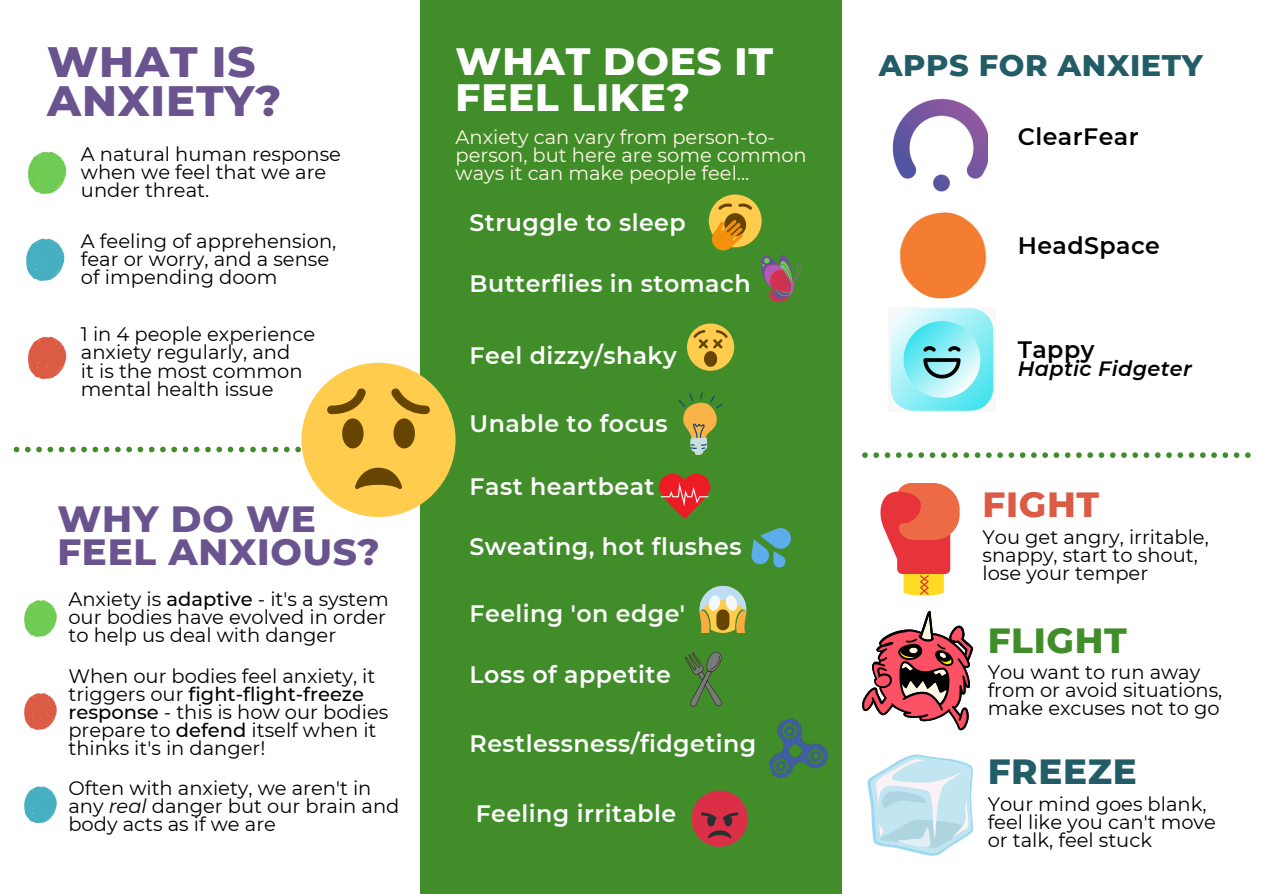
<style>
.page{position:relative;width:1263px;height:894px;background:#fff}
.page>*{position:absolute;margin:0;border:0;box-sizing:border-box;transform-origin:0 0}
.t1{font:800 43.35px/38.8px "Montserrat";letter-spacing:.02em;color:#6a548f}
.t2{font:800 38.85px/36px "Montserrat";letter-spacing:.02em;color:#fff}
.t3{font:800 37.2px/33.5px "Montserrat";letter-spacing:.02em;color:#6a548f}
.t4{font:800 35.7px "Montserrat";letter-spacing:.02em;color:#418d2a}
.t5{font:800 35.7px "Montserrat";letter-spacing:.02em;color:#225c66}
.t6{font:800 35.7px "Montserrat";letter-spacing:.02em;color:#dc5b44}
.t7{font:800 30.3px "Montserrat";letter-spacing:.02em;color:#225c66}
.t8{font:600 23.7px "Montserrat";letter-spacing:.02em;color:#fff}
.t9{font:600 23.7px "Montserrat";letter-spacing:.02em;color:#000}
.t10{font:italic 600 20.7px "Montserrat";letter-spacing:.02em;color:#000}
.t11{font:19.5px/18px "Montserrat";color:#000}
.t12{font:19.5px/18px "Montserrat";color:#fff8e5}
.s1{font-weight:500}
.s2{font-style:italic}
</style>
<div class="page">
<div style="left:420px;top:0;width:422px;height:893px;background:#418d2a"></div>
<svg style="left:28px;top:152px;width:38px;height:42px"></svg>
<svg style="left:28px;top:336px;width:38px;height:43px"></svg>
<svg style="left:26px;top:238px;width:38px;height:43px"></svg>
<svg style="left:24px;top:600px;width:33px;height:37px"></svg>
<svg style="left:24px;top:693px;width:33px;height:36px"></svg>
<svg style="left:24px;top:786px;width:33px;height:37px"></svg>
<svg style="left:867px;top:754px;width:106px;height:101px"></svg>
<svg style="left:862px;top:610px;width:111px;height:120px"></svg>
<svg style="left:880px;top:483px;width:80px;height:112px"></svg>
<div style="left:301px;top:362px;width:155px;height:155px;background:#ffcc4d;border-radius:50%"></div>
<svg style="left:14px;top:388px;width:416px;height:101px"></svg>
<svg style="left:862px;top:452px;width:389px;height:6px"></svg>
<div style="left:709px;top:194px;width:53px;height:53px;background:#ffcc4d;border-radius:50%"></div>
<svg style="left:711px;top:203px;width:41px;height:48px"></svg>
<div style="left:692px;top:790px;width:56px;height:56px;background:#da2f47;border-radius:50%"></div>
<svg style="left:701px;top:812px;width:37px;height:26px"></svg>
<img style="left:769px;top:718px;width:60px;height:61px">
<svg style="left:685px;top:651px;width:37px;height:55px"></svg>
<svg style="left:699px;top:585px;width:48px;height:47px"></svg>
<svg style="left:751px;top:528px;width:40px;height:40px"></svg>
<svg style="left:659px;top:473px;width:51px;height:45px"></svg>
<svg style="left:679px;top:392px;width:44px;height:63px"></svg>
<div style="left:687px;top:323px;width:47px;height:47px;background:#ffcc4d;border-radius:50%"></div>
<svg style="left:693px;top:330px;width:35px;height:37px"></svg>
<svg style="left:760px;top:254px;width:42px;height:48px"></svg>
<img style="left:892px;top:98px;width:95px;height:94px">
<img style="left:899px;top:212px;width:88px;height:87px">
<img style="left:890px;top:308px;width:104px;height:103px">
<p class="t1" style="left:47px;top:42px;width:236px">WHAT IS<br>ANXIETY?</p>
<p class="t11" style="left:81px;top:145px;width:262px">A natural human response when we feel that we are under threat.</p>
<p class="t11" style="left:81px;top:232px;width:257px">A feeling of apprehension, fear or worry, and a sense of impending doom</p>
<p class="t11" style="left:81px;top:325px;width:236px">1 in 4 people experience anxiety regularly, and</p>
<p class="t11" style="left:81px;top:361px;width:223px">it is the most common mental health issue</p>
<p class="t3" style="left:57px;top:501px;width:324px">WHY DO WE<br>FEEL ANXIOUS?</p>
<p class="t11" style="left:68px;top:590px;width:322px">Anxiety is <span class="s1">adaptive</span> - it's a system our bodies have evolved in order to help us deal with danger</p>
<p class="t11" style="left:68px;top:667px;width:321px">When our bodies feel anxiety, it triggers our <span class="s1">fight-flight-freeze response</span> - this is how our bodies prepare to <span class="s1">defend</span> itself when it thinks it's in danger!</p>
<p class="t11" style="left:68px;top:779px;width:333px">Often with anxiety, we aren't in any <span class="s2">real</span> danger but our brain and body acts as if we are</p>
<p class="t2" style="left:456px;top:43px;width:319px">WHAT DOES IT<br>FEEL LIKE?</p>
<p class="t12" style="left:456px;top:128px;width:353px">Anxiety can vary from person-to&shy;person, but here are some common ways it can make people feel...</p>
<p class="t8" style="left:470px;top:208px;width:218px">Struggle to sleep</p>
<p class="t8" style="left:470px;top:269px;width:282px">Butterflies in stomach</p>
<p class="t8" style="left:470px;top:341px;width:209px">Feel dizzy/shaky</p>
<p class="t8" style="left:470px;top:409px;width:200px">Unable to focus</p>
<p class="t8" style="left:470px;top:472px;width:186px">Fast heartbeat</p>
<p class="t8" style="left:470px;top:531px;width:274px">Sweating, hot flushes</p>
<p class="t8" style="left:470px;top:599px;width:217px">Feeling 'on edge'</p>
<p class="t8" style="left:470px;top:659px;width:203px">Loss of appetite</p>
<p class="t8" style="left:470px;top:728px;width:288px">Restlessness/fidgeting</p>
<p class="t8" style="left:476px;top:798px;width:202px">Feeling irritable</p>
<p class="t7" style="left:879px;top:46px;width:326px">APPS FOR ANXIETY</p>
<p class="t9" style="left:1018px;top:122px;width:122px">ClearFear</p>
<p class="t9" style="left:1018px;top:231px;width:144px">HeadSpace</p>
<p class="t9" style="left:1018px;top:335px;width:78px">Tappy</p>
<p class="t10" style="left:1018px;top:356px;width:176px">Haptic Fidgeter</p>
<p class="t6" style="left:982px;top:482px;width:118px">FIGHT</p>
<p class="t11" style="left:982px;top:527px;width:228px">You get angry, irritable, snappy, start to shout,</p>
<p class="t11" style="left:982px;top:563px;width:167px">lose your temper</p>
<p class="t4" style="left:988px;top:618px;width:141px">FLIGHT</p>
<p class="t11" style="left:988px;top:663px;width:214px">You want to run away</p>
<p class="t11" style="left:988px;top:681px;width:236px">from or avoid situations, make excuses not to go</p>
<p class="t5" style="left:988px;top:749px;width:150px">FREEZE</p>
<p class="t11" style="left:988px;top:794px;width:220px">Your mind goes blank,</p>
<p class="t11" style="left:988px;top:812px;width:230px">feel like you can't move</p>
<p class="t11" style="left:988px;top:830px;width:166px">or talk, feel stuck</p>
</div>
